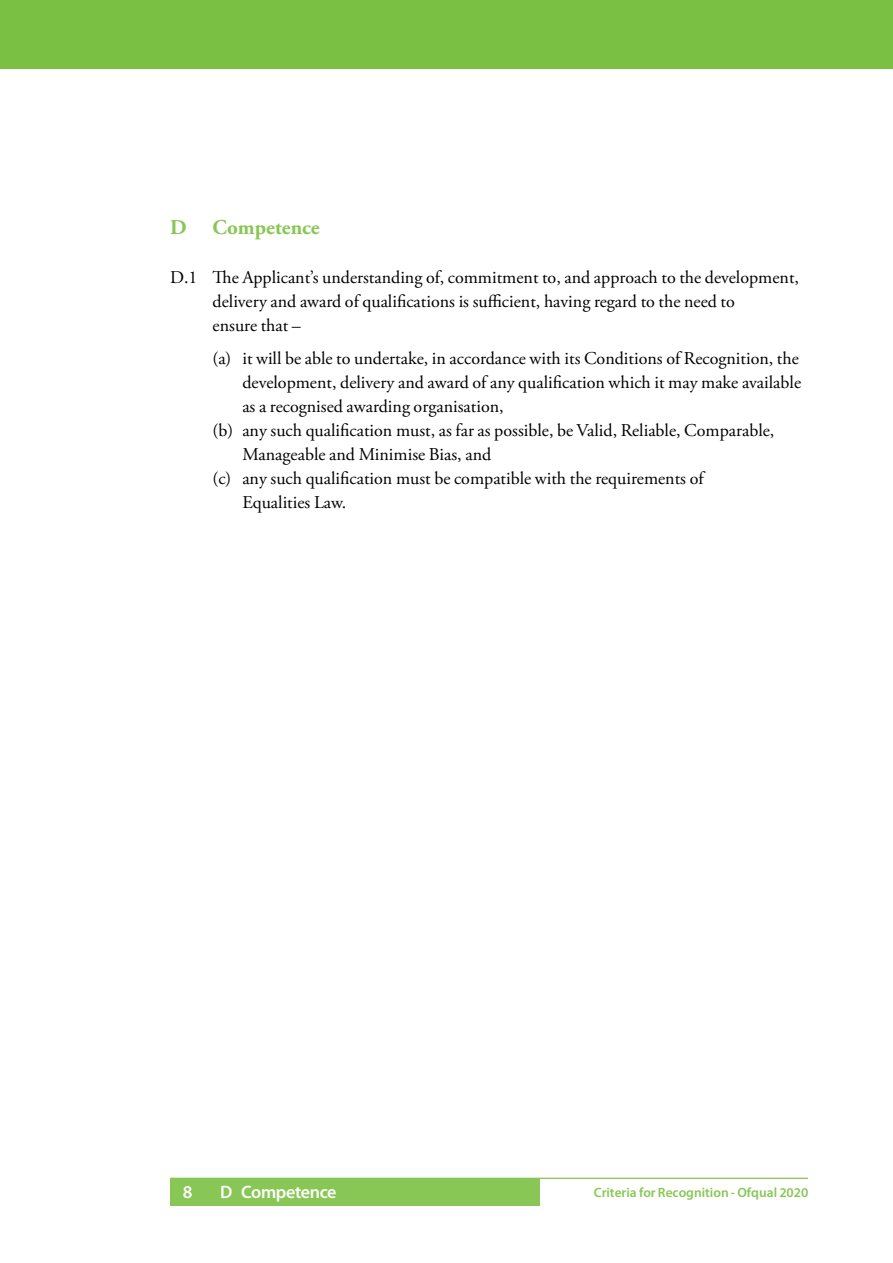
<style>
.page{position:relative;width:893px;height:1263px;background:#fff}
.page>*{position:absolute;margin:0;border:0;box-sizing:border-box;transform-origin:0 0}
.Body{font:700 21px "Adobe Garamond Pro";color:#88c755}
.Body_3{font:18px/24px "Adobe Garamond Pro";color:#000}
.Body_2{font:18px/24px "Adobe Garamond Pro";color:#000}
.t1{font:600 18px "Myriad Pro";letter-spacing:-.02em;color:#fff}
.t2{font:600 13.5px "Myriad Pro";color:#88c755}
.s1{font-family:"Myriad Pro Semibold 7";font-weight:400}
</style>
<div class="page">
<div style="left:0;top:0;width:893px;height:68px;background:#7ac143"></div>
<hr style="left:170px;top:1178px;width:638px;height:1px;background:#88c755">
<div style="left:170px;top:1179px;width:370px;height:26px;background:#88c755"></div>
<p class="Body" style="left:170px;top:215px;width:151px">D Competence</p>
<p class="Body_2" style="left:213px;top:266px;width:588px;text-indent:-43px">D.1 The Applicant’s understanding of, commitment to, and approach to the development, delivery and award of qualifications is sufficient, having regard to the need to</p>
<p class="Body_2" style="left:213px;top:314px;width:90px">ensure that –</p>
<p class="Body_3" style="left:242px;top:347px;width:560px;text-indent:-30px">(a) it will be able to undertake, in accordance with its Conditions of Recognition, the development, delivery and award of any qualification which it may make available as a recognised awarding organisation,</p>
<p class="Body_3" style="left:242px;top:419px;width:534px;text-indent:-30px">(b) any such qualification must, as far as possible, be Valid, Reliable, Comparable,<br>Manageable and Minimise Bias, and</p>
<p class="Body_3" style="left:213px;top:467px;width:493px">(c) any such qualification must be compatible with the requirements of</p>
<p class="Body_3" style="left:242px;top:491px;width:105px">Equalities Law.</p>
<p class="t1" style="left:183px;top:1180px;width:11px">8</p>
<p class="t1" style="left:220px;top:1180px;width:118px">D Competence</p>
<p class="t2" style="left:594px;top:1184px;width:216px">Criteria for Recognition - Ofqual 20<span class="s1">20</span></p>
</div>
